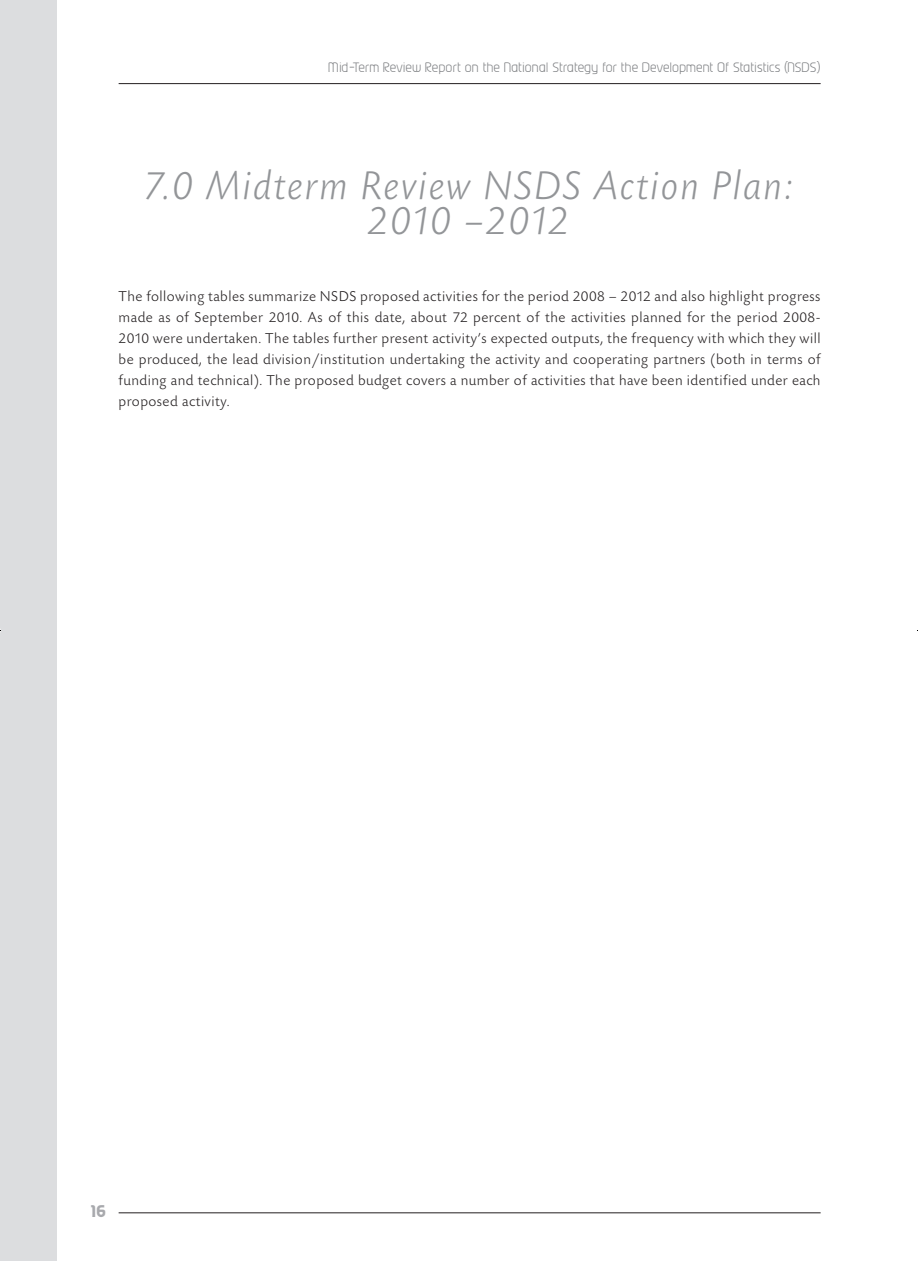
<style>
.page{position:relative;width:918px;height:1261px;background:#fff}
.page>*{position:absolute;margin:0;border:0;box-sizing:border-box;transform-origin:0 0}
.t1{font:italic 300 42px/34.5px "Today SB";letter-spacing:.04em;color:#939598;text-align:center}
.t2{font:300 15px/21px "Today SB";letter-spacing:.03em;color:#231f20;text-align:justify}
.t3{font:700 15px "Prosper";color:#a8a9ad}
.t4{font:300 12px "Prosper";letter-spacing:.04em;color:#808285}
</style>
<div class="page">
<hr style="left:119px;top:83px;width:701px;height:1px;background:#231f20">
<hr style="left:119px;top:1212px;width:701px;height:1px;background:#231f20">
<div style="left:0;top:0;width:56px;height:1260px;background:#dcdddf"></div>
<p class="t4" style="left:329px;top:60px;width:493px">Mid-Term Review Report on the National Strategy for the Development Of Statistics (NSDS)</p>
<h1 class="t1" style="left:145px;top:170px;width:650px">7.0 Midterm Review NSDS Action Plan:<br>2010 –2012</h1>
<p class="t2" style="left:119px;top:286px;width:703px">The following tables summarize NSDS proposed activities for the period 2008 – 2012 and also highlight progress made as of September 2010. As of this date, about 72 percent of the activities planned for the period 2008- 2010 were undertaken. The tables further present activity’s expected outputs, the frequency with which they will be produced, the lead division/institution undertaking the activity and cooperating partners (both in terms of funding and technical). The proposed budget covers a number of activities that have been identified under each proposed activity.</p>
<p class="t3" style="left:89px;top:1200px;width:19px">16</p>
</div>
